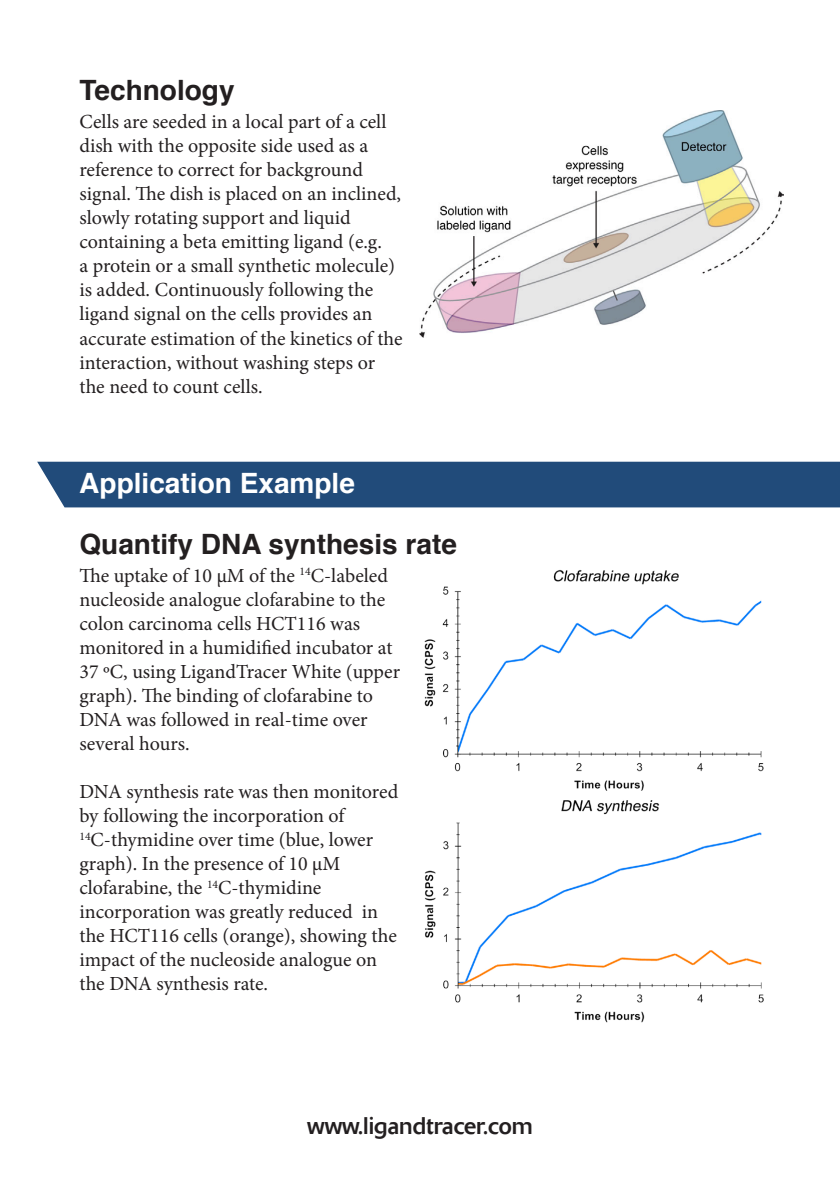
<style>
.page{position:relative;width:840px;height:1191px;background:#fff}
.page>*{position:absolute;margin:0;border:0;box-sizing:border-box;transform-origin:0 0}
.Underrubrik{font:700 28px "Helvetica";color:#231f20}
.Underrubrik-2{font:700 28px "Helvetica";color:#fff}
.t1{font:24px "Delta";color:#231f20}
.t2{font:20px/24px "Minion Pro";color:#231f20}
</style>
<div class="page">
<div style="left:37px;top:462px;width:802px;height:45px;background:#214b7a"></div>
<img style="left:420px;top:110px;width:362px;height:228px">
<img style="left:424px;top:570px;width:340px;height:453px">
<p class="Underrubrik" style="left:79px;top:68px;width:157px">Technology</p>
<p class="t2" style="left:79px;top:110px;width:324px">Cells are seeded in a local part of a cell dish with the opposite side used as a reference to correct for background signal. The dish is placed on an inclined, slowly rotating support and liquid containing a beta emitting ligand (e.g.<br>a protein or a small synthetic molecule) is added. Continuously following the ligand signal on the cells provides an accurate estimation of the kinetics of the interaction, without washing steps or the need to count cells.</p>
<p class="Underrubrik-2" style="left:79px;top:460px;width:277px">Application Example</p>
<p class="Underrubrik" style="left:79px;top:521px;width:379px">Quantify DNA synthesis rate</p>
<p class="t2" style="left:79px;top:564px;width:322px">The uptake of 10 µM of the <sup>14</sup>C-labeled nucleoside analogue clofarabine to the colon carcinoma cells HCT116 was monitored in a humidified incubator at 37 ºC, using LigandTracer White (upper graph). The binding of clofarabine to DNA was followed in real-time over several hours.</p>
<p class="t2" style="left:79px;top:780px;width:320px">DNA synthesis rate was then monitored by following the incorporation of<br><sup>14</sup>C-thymidine over time (blue, lower</p>
<p class="t2" style="left:79px;top:852px;width:319px">graph). In the presence of 10 µM clofarabine, the <sup>14</sup>C-thymidine incorporation was greatly reduced in the HCT116 cells (orange), showing the impact of the nucleoside analogue on the DNA synthesis rate.</p>
<p class="t1" style="left:307px;top:1111px;width:227px">www.ligandtracer.com</p>
</div>
